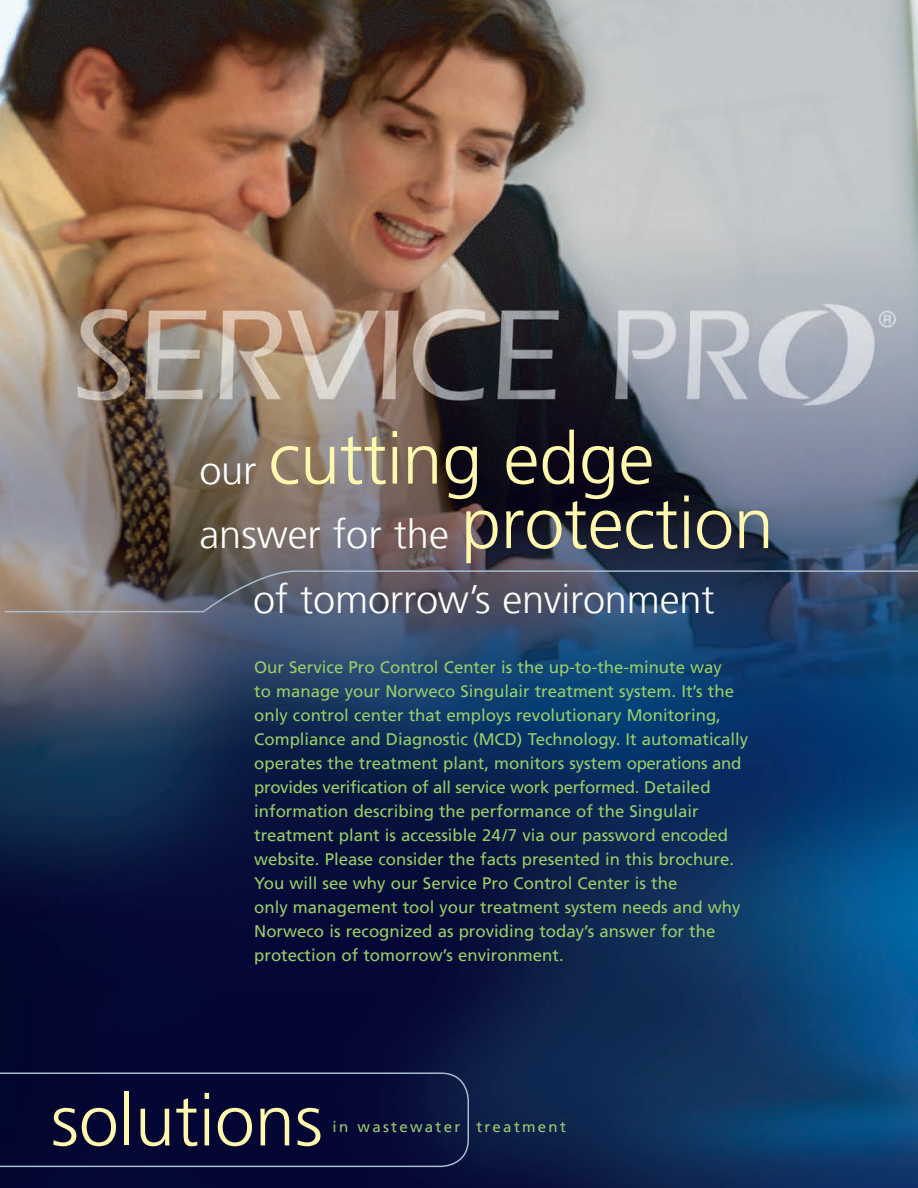
<style>
.page{position:relative;width:918px;height:1188px;background:#fff}
.page>*{position:absolute;margin:0;border:0;box-sizing:border-box;transform-origin:0 0}
.t1{font:300 72px "Frutiger LT";letter-spacing:-.005em;color:#fff8ae}
.t2{font:300 39.75px/64.5px "Frutiger LT";letter-spacing:-.005em;color:#fff;text-align:center}
.green_intro_text{font:16.8px/24px "Frutiger LT";color:#98cd69}
.t3{font:15.15px "Frutiger LT";letter-spacing:.15em;color:#98cd69}
.s1{font-size:39.75px;color:#fff}
.s2{font-size:72px;color:#fff8ae}
</style>
<div class="page">
<img style="left:1px;top:0;width:917px;height:1188px">
<svg style="left:3px;top:570px;width:915px;height:43px;background:#51586a"></svg>
<svg style="left:0;top:1072px;width:469px;height:95px;background:#0a0e3a"></svg>
<p class="t1" style="left:199px;top:418px;width:457px"><span class="s1">our</span> cutting edge</p>
<p class="t2" style="left:199px;top:503px;width:576px">answer for the <span class="s2">protection </span>of tomorrow’s environment</p>
<p class="green_intro_text" style="left:254px;top:655px;width:496px">Our Service Pro Control Center is the up-to-the-minute way<br>to manage your Norweco Singulair treatment system. It’s the only control center that employs revolutionary Monitoring, Compliance and Diagnostic (MCD) Technology. It automatically operates the treatment plant, monitors system operations and provides verification of all service work performed. Detailed information describing the performance of the Singulair treatment plant is accessible 24/7 via our password encoded website. Please consider the facts presented in this brochure.<br>You will see why our Service Pro Control Center is the<br>only management tool your treatment system needs and why Norweco is recognized as providing today’s answer for the protection of tomorrow’s environment.</p>
<p class="t1" style="left:51px;top:1080px;width:274px">solutions</p>
<p class="t3" style="left:333px;top:1117px;width:235px">in wastewater treatment</p>
</div>
